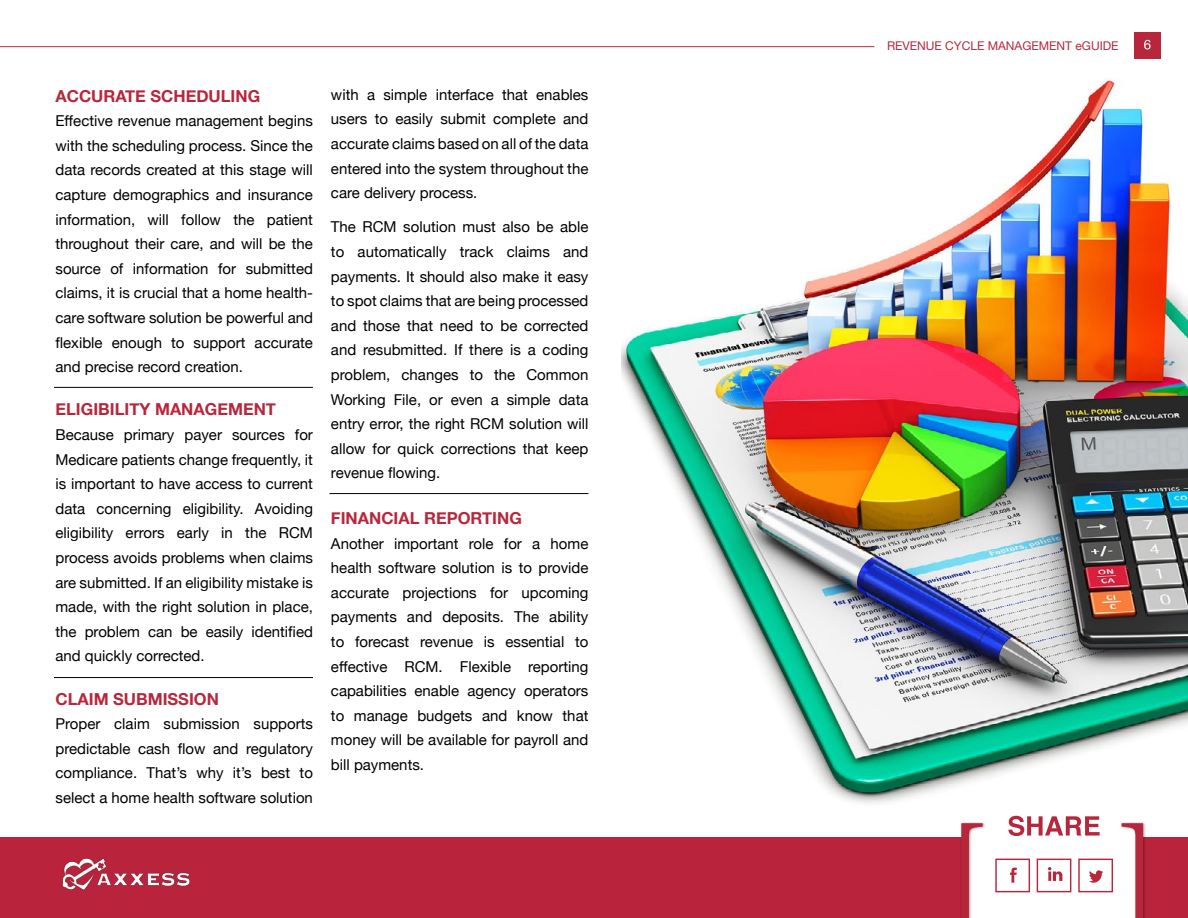
<style>
.page{position:relative;width:1188px;height:918px;background:#fff}
.page>*{position:absolute;margin:0;border:0;box-sizing:border-box;transform-origin:0 0}
.t1{font:126px "Minion Pro";color:#b8263c}
.t2{font:700 16.5px "Helvetica Neue";color:#b8263c}
.t3{font:15px/24.6px "Helvetica Neue";color:#000;text-align:justify}
.t4{font:12px "Helvetica Neue";color:#b8263c}
</style>
<div class="page">
<div style="left:1134px;top:32px;width:27px;height:27px;background:#b8263c"></div>
<svg style="left:1144px;top:40px;width:7px;height:10px"></svg>
<div style="left:0;top:837px;width:1188px;height:81px;background:#b9243c"></div>
<svg style="left:1008px;top:816px;width:92px;height:6px"></svg>
<div style="left:960px;top:822px;width:186px;height:96px;background:#000;opacity:.4"></div>
<img style="left:62px;top:858px;width:128px;height:32px">
<div style="left:995px;top:859px;width:35px;height:33px;background:#fff;border:1px solid #b9243c"></div>
<svg style="left:1010px;top:868px;width:7px;height:15px"></svg>
<div style="left:1037px;top:859px;width:34px;height:33px;background:#fff;border:1px solid #b8263c"></div>
<svg style="left:1048px;top:867px;width:14px;height:14px"></svg>
<div style="left:1078px;top:859px;width:35px;height:33px;background:#fff;border:1px solid #b8263c"></div>
<svg style="left:1089px;top:870px;width:14px;height:13px"></svg>
<hr style="left:54px;top:387px;width:259px;height:1px;background:#000">
<hr style="left:54px;top:677px;width:259px;height:1px;background:#000">
<hr style="left:329px;top:493px;width:259px;height:1px;background:#000">
<img style="left:621px;top:79px;width:567px;height:724px">
<hr style="left:0;top:46px;width:874px;height:1px;background:#b8263c">
<p class="t2" style="left:56px;top:83px;width:206px">ACCURATE SCHEDULING</p>
<p class="t3" style="left:56px;top:109px;width:259px">Effective revenue management begins with the scheduling process. Since the data records created at this stage will capture demographics and insurance information, will follow the patient throughout their care, and will be the source of information for submitted claims, it is crucial that a home health&shy;care software solution be powerful and flexible enough to support accurate and precise record creation.</p>
<p class="t2" style="left:56px;top:397px;width:222px">ELIGIBILITY MANAGEMENT</p>
<p class="t3" style="left:56px;top:423px;width:259px">Because primary payer sources for Medicare patients change frequently, it is important to have access to current data concerning eligibility. Avoiding eligibility errors early in the RCM process avoids problems when claims are submitted. If an eligibility mistake is made, with the right solution in place, the problem can be easily identified and quickly corrected.</p>
<p class="t2" style="left:56px;top:686px;width:165px">CLAIM SUBMISSION</p>
<p class="t3" style="left:56px;top:712px;width:259px">Proper claim submission supports predictable cash flow and regulatory compliance. That’s why it’s best to select a home health software solution</p>
<p class="t3" style="left:331px;top:83px;width:259px">with a simple interface that enables users to easily submit complete and accurate claims based on all of the data entered into the system throughout the care delivery process.</p>
<p class="t3" style="left:331px;top:216px;width:259px">The RCM solution must also be able to automatically track claims and payments. It should also make it easy to spot claims that are being processed and those that need to be corrected and resubmitted. If there is a coding problem, changes to the Common Working File, or even a simple data entry error, the right RCM solution will allow for quick corrections that keep revenue flowing.</p>
<p class="t2" style="left:331px;top:505px;width:192px">FINANCIAL REPORTING</p>
<p class="t3" style="left:331px;top:532px;width:259px">Another important role for a home health software solution is to provide accurate projections for upcoming payments and deposits. The ability to forecast revenue is essential to effective RCM. Flexible reporting capabilities enable agency operators to manage budgets and know that money will be available for payroll and bill payments.</p>
<p class="t4" style="left:887px;top:37px;width:233px">REVENUE CYCLE MANAGEMENT eGUIDE</p>
<h1 class="t1" style="left:946px;top:787px;width:213px">[ ]</h1>
</div>
